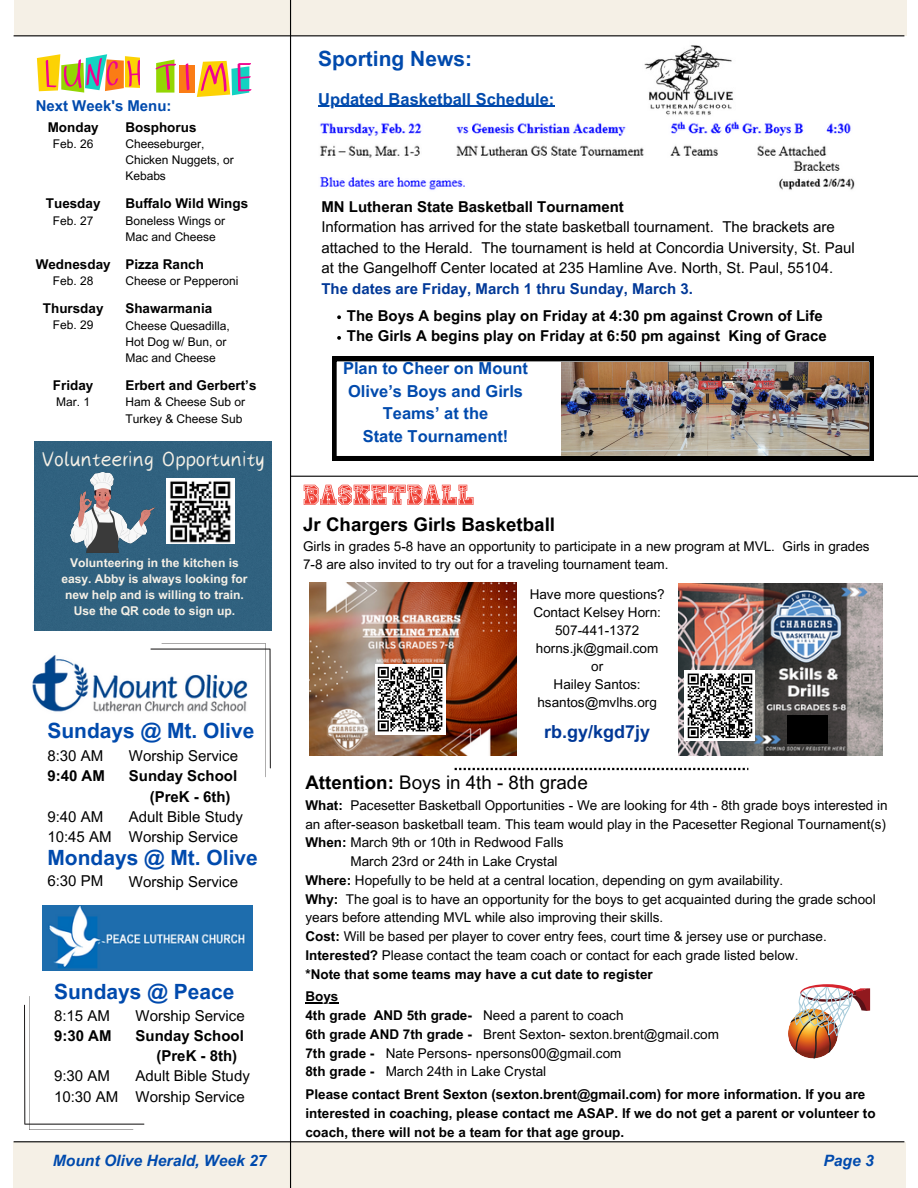
<style>
.page{position:relative;width:918px;height:1188px;background:#fff}
.page>*{position:absolute;margin:0;border:0;box-sizing:border-box;transform-origin:0 0}
.t1{font:30.9px "Canva Breeze";color:#f5f0e6}
.t2{font:700 21px "Arial MT Pro";color:#004aad}
.t3{font:18.75px "Arial MT Pro";color:#000}
.t4{font:700 18.75px "Arial MT Pro";color:#000}
.t5{font:700 18px "Arial MT Pro";color:#003897}
.t6{font:700 16.5px/22.5px "Arial MT Pro";color:#004aad;text-align:center}
.t7{font:italic 700 15.6px "Arial MT Pro";color:#004aad}
.t8{font:15px/20.2px "Arial MT Pro";color:#000}
.t9{font:700 15px/20.2px "Arial MT Pro";color:#000}
.t10{font:700 15px "Arial MT Pro";color:#003897}
.t11{font:700 15px "Arial MT Pro";color:#004aad}
.t12{font:13.5px/18px "Arial MT Pro";color:#000}
.t13{font:700 13.5px/18.8px "Arial MT Pro";color:#000}
.t14{font:700 12.15px/16.2px "Arial MT Pro";color:#f5f0e6;text-align:center}
.t15{font:12px/16.2px "Arial MT Pro";color:#000}
.s1{font-weight:700}
</style>
<div class="page">
<div style="left:14px;top:1142px;width:892px;height:46px;background:#f5f0e6"></div>
<div style="left:14px;top:0;width:892px;height:36px;background:#f5f0e6"></div>
<hr style="left:14px;top:35px;width:890px;height:1px;background:#000">
<hr style="left:14px;top:1141px;width:890px;height:1px;background:#000">
<hr style="left:290px;top:0;width:1px;height:1188px;background:#000">
<img style="left:42px;top:905px;width:211px;height:66px">
<svg style="left:24px;top:996px;width:120px;height:134px"></svg>
<img style="left:32px;top:649px;width:119px;height:63px">
<svg style="left:151px;top:643px;width:120px;height:134px"></svg>
<svg style="left:37px;top:54px;width:102px;height:39px"></svg>
<div style="left:180px;top:65px;width:15px;height:28px;background:#fb7c15"></div>
<svg style="left:155px;top:60px;width:21px;height:33px"></svg>
<svg style="left:186px;top:63px;width:4px;height:28px"></svg>
<svg style="left:197px;top:61px;width:55px;height:36px"></svg>
<div style="left:35px;top:441px;width:236px;height:190px;background:#30617f"></div>
<img style="left:70px;top:472px;width:85px;height:81px">
<img style="left:167px;top:478px;width:67px;height:66px">
<svg style="left:304px;top:485px;width:170px;height:20px"></svg>
<img style="left:790px;top:984px;width:80px;height:74px">
<img style="left:644px;top:45px;width:89px;height:70px">
<img style="left:320px;top:121px;width:535px;height:69px">
<svg style="left:332px;top:357px;width:542px;height:103px"></svg>
<svg style="left:337px;top:315px;width:4px;height:4px"></svg>
<svg style="left:337px;top:336px;width:4px;height:4px"></svg>
<img style="left:562px;top:362px;width:307px;height:94px">
<hr style="left:318px;top:106px;width:237px;height:1px;background:#004aad">
<hr style="left:291px;top:476px;width:627px;height:1px;background:#000">
<img style="left:309px;top:582px;width:207px;height:173px">
<div style="left:375px;top:664px;width:71px;height:71px;background:#fff"></div>
<svg style="left:377px;top:666px;width:66px;height:66px"></svg>
<img style="left:678px;top:584px;width:205px;height:172px">
<img style="left:788px;top:716px;width:39px;height:28px">
<div style="left:685px;top:670px;width:70px;height:71px;background:#fff"></div>
<svg style="left:687px;top:673px;width:66px;height:66px"></svg>
<hr style="left:305px;top:1002px;width:33px;height:1px;background:#000">
<svg style="left:455px;top:768px;width:293px;height:2px"></svg>
<p class="t11" style="left:36px;top:100px;width:137px">Next Week's Menu:</p>
<p class="t13" style="left:48px;top:119px;width:52px">Monday</p>
<p class="t15" style="left:53px;top:137px;width:42px">Feb. 26</p>
<p class="t13" style="left:125px;top:119px;width:73px">Bosphorus</p>
<p class="t15" style="left:125px;top:137px;width:110px">Cheeseburger,<br>Chicken Nuggets, or<br>Kebabs</p>
<p class="t13" style="left:125px;top:196px;width:124px">Buffalo Wild Wings</p>
<p class="t15" style="left:125px;top:214px;width:101px">Boneless Wings or<br>Mac and Cheese</p>
<p class="t13" style="left:125px;top:257px;width:80px">Pizza Ranch</p>
<p class="t15" style="left:125px;top:274px;width:115px">Cheese or Pepperoni</p>
<p class="t13" style="left:125px;top:301px;width:88px">Shawarmania</p>
<p class="t15" style="left:125px;top:319px;width:106px">Cheese Quesadilla,<br>Hot Dog w/ Bun, or<br>Mac and Cheese</p>
<p class="t13" style="left:125px;top:378px;width:133px">Erbert and Gerbert’s</p>
<p class="t15" style="left:125px;top:396px;width:121px">Ham &amp; Cheese Sub or<br>Turkey &amp; Cheese Sub</p>
<p class="t13" style="left:46px;top:196px;width:56px">Tuesday</p>
<p class="t15" style="left:53px;top:214px;width:42px">Feb. 27</p>
<p class="t13" style="left:36px;top:256px;width:76px">Wednesday</p>
<p class="t15" style="left:53px;top:274px;width:42px">Feb. 28</p>
<p class="t13" style="left:43px;top:301px;width:62px">Thursday</p>
<p class="t15" style="left:53px;top:319px;width:42px">Feb. 29</p>
<p class="t13" style="left:53px;top:377px;width:42px">Friday</p>
<p class="t15" style="left:56px;top:395px;width:35px">Mar. 1</p>
<h1 class="t1" style="left:42px;top:445px;width:225px">Volunteering Opportunity</h1>
<p class="t14" style="left:61px;top:556px;width:188px">Volunteering in the kitchen is easy. Abby is always looking for new help and is willing to train.<br>Use the QR code to sign up.</p>
<h2 class="t2" style="left:47px;top:723px;width:209px">Sundays @ Mt. Olive</h2>
<p class="t8" style="left:47px;top:748px;width:57px">8:30 AM</p>
<p class="t9" style="left:47px;top:768px;width:59px">9:40 AM</p>
<p class="t8" style="left:47px;top:808px;width:66px">9:40 AM<br>10:45 AM</p>
<p class="t8" style="left:129px;top:748px;width:111px">Worship Service</p>
<p class="t9" style="left:150px;top:768px;width:89px;text-indent:-21px">Sunday School (PreK - 6th)</p>
<p class="t8" style="left:129px;top:808px;width:116px">Adult Bible Study<br>Worship Service</p>
<h2 class="t2" style="left:47px;top:850px;width:212px">Mondays @ Mt. Olive</h2>
<p class="t8" style="left:47px;top:873px;width:57px">6:30 PM</p>
<p class="t8" style="left:129px;top:873px;width:111px">Worship Service</p>
<h2 class="t2" style="left:54px;top:984px;width:182px">Sundays @ Peace</h2>
<p class="t8" style="left:54px;top:1007px;width:57px">8:15 AM</p>
<p class="t9" style="left:54px;top:1027px;width:59px">9:30 AM</p>
<p class="t8" style="left:54px;top:1068px;width:66px">9:30 AM<br>10:30 AM</p>
<p class="t8" style="left:136px;top:1007px;width:111px">Worship Service</p>
<p class="t9" style="left:157px;top:1027px;width:89px;text-indent:-21px">Sunday School (PreK - 8th)</p>
<p class="t8" style="left:136px;top:1068px;width:116px">Adult Bible Study<br>Worship Service</p>
<h2 class="t2" style="left:318px;top:51px;width:155px">Sporting News:</h2>
<p class="t6" style="left:318px;top:90px;width:238px">Updated Basketball Schedule:</p>
<p class="t9" style="left:321px;top:198px;width:304px">MN Lutheran State Basketball Tournament</p>
<p class="t8" style="left:321px;top:218px;width:535px;line-height:20.7px">Information has arrived for the state basketball tournament. The brackets are attached to the Herald. The tournament is held at Concordia University, St. Paul at the Gangelhoff Center located at 235 Hamline Ave. North, St. Paul, 55104.</p>
<p class="t10" style="left:321px;top:283px;width:373px">The dates are Friday, March 1 thru Sunday, March 3.</p>
<p class="t9" style="left:347px;top:307px;width:481px;line-height:20.7px">The Boys A begins play on Friday at 4:30 pm against Crown of Life<br>The Girls A begins play on Friday at 6:50 pm against King of Grace</p>
<p class="t6" style="left:343px;top:359px;width:187px">Plan to Cheer on Mount<br>Olive’s Boys and Girls<br>Teams’ at the<br>State Tournament!</p>
<h3 class="t4" style="left:303px;top:517px;width:254px">Jr Chargers Girls Basketball</h3>
<p class="t12" style="left:303px;top:539px;width:568px">Girls in grades 5-8 have an opportunity to participate in a new program at MVL. Girls in grades<br>7-8 are also invited to try out for a traveling tournament team.</p>
<p class="t12" style="left:530px;top:587px;width:137px;text-align:center">Have more questions?<br>Contact Kelsey Horn:<br>507-441-1372 horns.jk@gmail.com or<br>Hailey Santos: hsantos@mvlhs.org</p>
<h3 class="t5" style="left:544px;top:725px;width:108px">rb.gy/kgd7jy</h3>
<h3 class="t3" style="left:305px;top:775px;width:284px"><span class="s1">Attention:</span> Boys in 4th - 8th grade</h3>
<p class="t12" style="left:305px;top:798px;width:584px"><span class="s1">What:</span> Pacesetter Basketball Opportunities - We are looking for 4th - 8th grade boys interested in</p>
<p class="t12" style="left:305px;top:817px;width:582px">an after-season basketball team. This team would play in the Pacesetter Regional Tournament(s)</p>
<p class="t12" style="left:305px;top:835px;width:260px"><span class="s1">When:</span> March 9th or 10th in Redwood Falls</p>
<p class="t12" style="left:350px;top:854px;width:209px">March 23rd or 24th in Lake Crystal</p>
<p class="t12" style="left:305px;top:873px;width:479px"><span class="s1">Where:</span> Hopefully to be held at a central location, depending on gym availability.</p>
<p class="t12" style="left:305px;top:892px;width:572px"><span class="s1">Why:</span> The goal is to have an opportunity for the boys to get acquainted during the grade school</p>
<p class="t12" style="left:305px;top:910px;width:359px">years before attending MVL while also improving their skills.</p>
<p class="t12" style="left:305px;top:929px;width:523px"><span class="s1">Cost:</span> Will be based per player to cover entry fees, court time &amp; jersey use or purchase.</p>
<p class="t12" style="left:305px;top:948px;width:494px"><span class="s1">Interested?</span> Please contact the team coach or contact for each grade listed below.</p>
<p class="t13" style="left:305px;top:966px;width:349px">*Note that some teams may have a cut date to register</p>
<p class="t12" style="left:305px;top:989px;width:415px;line-height:18.8px"><span class="s1">Boys<br>4th grade AND 5th grade-</span> Need a parent to coach<br><span class="s1">6th grade AND 7th grade -</span> Brent Sexton- sexton.brent@gmail.com <span class="s1">7th grade -</span> Nate Persons- npersons00@gmail.com<br><span class="s1">8th grade -</span> March 24th in Lake Crystal</p>
<p class="t13" style="left:305px;top:1087px;width:572px">Please contact Brent Sexton (sexton.brent@gmail.com) for more information. If you are interested in coaching, please contact me ASAP. If we do not get a parent or volunteer to coach, there will not be a team for that age group.</p>
<p class="t7" style="left:53px;top:1154px;width:215px">Mount Olive Herald, Week 27</p>
<p class="t7" style="left:824px;top:1154px;width:52px">Page 3</p>
</div>
